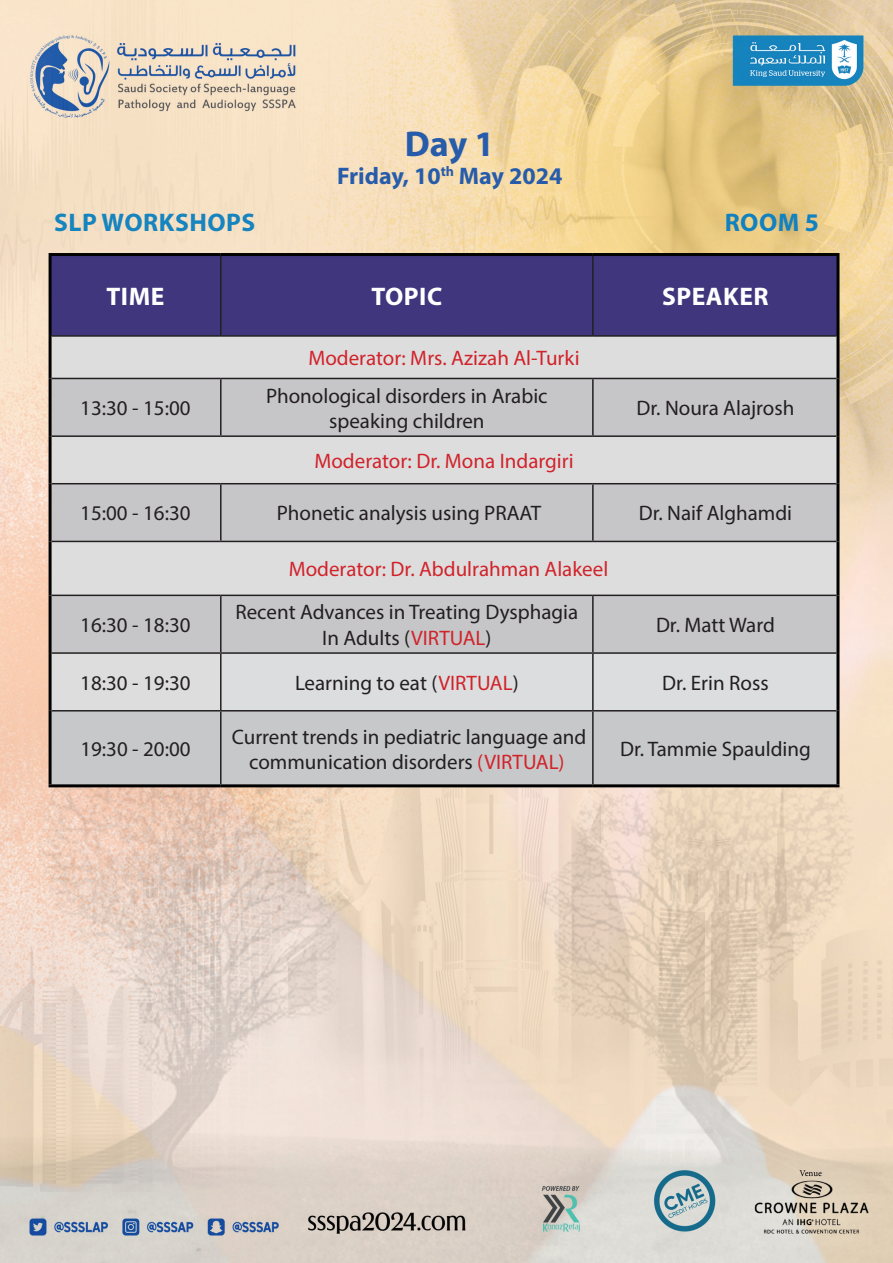
<style>
.page{position:relative;width:893px;height:1263px;background:#fff}
.page>*{position:absolute;margin:0;border:0;box-sizing:border-box;transform-origin:0 0}
.t1{font:700 36px "Myriad Pro";color:#275caa}
.t2{font:700 25.5px "Myriad Pro";letter-spacing:.02em;color:#fff}
.t3{font:700 25.5px "Myriad Pro";letter-spacing:.02em;color:#1584bf}
.t4{font:700 25.5px "Myriad Pro";color:#1281c0}
.t5{font:700 24px "Myriad Pro";color:#275caa}
.t6{font:21px/25.2px "Myriad Pro";color:#231f20;text-align:center}
.t7{font:21px "Myriad Pro";color:#d1232a}
.s1{color:#d1232a}
</style>
<div class="page">
<img style="left:0;top:0;width:893px;height:1263px">
<div style="left:52px;top:256px;width:784px;height:79px;background:#3f367e"></div>
<div style="left:50px;top:336px;width:788px;height:42px;background:#ddddde"></div>
<div style="left:52px;top:379px;width:784px;height:56px;background:#c6c6c8"></div>
<div style="left:50px;top:436px;width:788px;height:48px;background:#ddddde"></div>
<div style="left:52px;top:484px;width:784px;height:57px;background:#c6c6c8"></div>
<div style="left:50px;top:541px;width:788px;height:54px;background:#ddddde"></div>
<div style="left:52px;top:596px;width:784px;height:56px;background:#c6c6c8"></div>
<div style="left:50px;top:653px;width:171px;height:58px;background:#ddddde"></div>
<div style="left:222px;top:654px;width:614px;height:56px;background:#dcdddf"></div>
<div style="left:52px;top:711px;width:784px;height:73px;background:#c7c8ca"></div>
<hr style="left:49px;top:253px;width:172px;height:3px;background:#000">
<hr style="left:49px;top:256px;width:3px;height:80px;background:#000">
<hr style="left:221px;top:253px;width:372px;height:3px;background:#000">
<hr style="left:593px;top:253px;width:246px;height:3px;background:#000">
<hr style="left:836px;top:256px;width:3px;height:80px;background:#000">
<hr style="left:49px;top:336px;width:3px;height:42px;background:#000">
<hr style="left:836px;top:336px;width:3px;height:42px;background:#000">
<hr style="left:49px;top:378px;width:3px;height:58px;background:#000">
<hr style="left:836px;top:378px;width:3px;height:58px;background:#000">
<hr style="left:49px;top:436px;width:3px;height:48px;background:#000">
<hr style="left:836px;top:436px;width:3px;height:48px;background:#000">
<hr style="left:49px;top:484px;width:3px;height:57px;background:#000">
<hr style="left:836px;top:484px;width:3px;height:57px;background:#000">
<hr style="left:49px;top:541px;width:3px;height:54px;background:#000">
<hr style="left:836px;top:541px;width:3px;height:54px;background:#000">
<hr style="left:49px;top:595px;width:3px;height:58px;background:#000">
<hr style="left:836px;top:595px;width:3px;height:58px;background:#000">
<hr style="left:49px;top:653px;width:3px;height:58px;background:#000">
<hr style="left:836px;top:653px;width:3px;height:58px;background:#000">
<hr style="left:49px;top:711px;width:3px;height:73px;background:#000">
<hr style="left:836px;top:711px;width:3px;height:73px;background:#000">
<hr style="left:49px;top:784px;width:172px;height:3px;background:#000">
<hr style="left:221px;top:784px;width:372px;height:3px;background:#000">
<hr style="left:593px;top:784px;width:246px;height:3px;background:#000">
<hr style="left:220px;top:256px;width:2px;height:79px;background:#231f20">
<hr style="left:592px;top:256px;width:2px;height:79px;background:#231f20">
<hr style="left:52px;top:335px;width:169px;height:2px;background:#231f20">
<hr style="left:221px;top:335px;width:372px;height:2px;background:#231f20">
<hr style="left:593px;top:335px;width:243px;height:2px;background:#231f20">
<hr style="left:52px;top:378px;width:169px;height:1px;background:#231f20">
<hr style="left:221px;top:378px;width:372px;height:1px;background:#231f20">
<hr style="left:220px;top:379px;width:2px;height:56px;background:#231f20">
<hr style="left:593px;top:378px;width:243px;height:1px;background:#231f20">
<hr style="left:592px;top:379px;width:2px;height:56px;background:#231f20">
<hr style="left:52px;top:435px;width:169px;height:2px;background:#231f20">
<hr style="left:221px;top:435px;width:372px;height:2px;background:#231f20">
<hr style="left:593px;top:435px;width:243px;height:2px;background:#231f20">
<hr style="left:52px;top:483px;width:169px;height:1px;background:#231f20">
<hr style="left:221px;top:483px;width:372px;height:1px;background:#231f20">
<hr style="left:220px;top:484px;width:2px;height:57px;background:#231f20">
<hr style="left:593px;top:483px;width:243px;height:1px;background:#231f20">
<hr style="left:592px;top:484px;width:2px;height:57px;background:#231f20">
<hr style="left:52px;top:541px;width:169px;height:1px;background:#231f20">
<hr style="left:221px;top:541px;width:372px;height:1px;background:#231f20">
<hr style="left:593px;top:541px;width:243px;height:1px;background:#231f20">
<hr style="left:52px;top:595px;width:169px;height:1px;background:#231f20">
<hr style="left:221px;top:595px;width:372px;height:1px;background:#231f20">
<hr style="left:220px;top:596px;width:2px;height:56px;background:#231f20">
<hr style="left:593px;top:595px;width:243px;height:1px;background:#231f20">
<hr style="left:592px;top:596px;width:2px;height:56px;background:#231f20">
<hr style="left:52px;top:652px;width:169px;height:2px;background:#231f20">
<hr style="left:221px;top:652px;width:372px;height:2px;background:#231f20">
<hr style="left:220px;top:654px;width:2px;height:56px;background:#231f20">
<hr style="left:593px;top:652px;width:243px;height:2px;background:#231f20">
<hr style="left:592px;top:654px;width:2px;height:56px;background:#231f20">
<hr style="left:52px;top:710px;width:169px;height:1px;background:#231f20">
<hr style="left:221px;top:710px;width:372px;height:1px;background:#231f20">
<hr style="left:220px;top:711px;width:2px;height:73px;background:#231f20">
<hr style="left:593px;top:710px;width:243px;height:1px;background:#231f20">
<hr style="left:592px;top:711px;width:2px;height:73px;background:#231f20">
<h1 class="t1" style="left:405px;top:120px;width:91px">Day 1</h1>
<p class="t5" style="left:337px;top:161px;width:227px">Friday, 10<sup>th</sup> May 2024</p>
<p class="t3" style="left:54px;top:206px;width:203px">SLP WORKSHOPS</p>
<p class="t4" style="left:725px;top:206px;width:96px">ROOM 5</p>
<p class="t2" style="left:106px;top:280px;width:59px">TIME</p>
<p class="t2" style="left:371px;top:280px;width:72px">TOPIC</p>
<p class="t2" style="left:662px;top:280px;width:108px">SPEAKER</p>
<p class="t6" style="left:80px;top:395px;width:112px">13:30 - 15:00</p>
<p class="t7" style="left:308px;top:345px;width:273px">Moderator: Mrs. Azizah Al-Turki</p>
<p class="t6" style="left:266px;top:383px;width:283px">Phonological disorders in Arabic speaking children</p>
<p class="t7" style="left:314px;top:448px;width:261px">Moderator: Dr. Mona Indargiri</p>
<p class="t6" style="left:636px;top:395px;width:159px">Dr. Noura Alajrosh</p>
<p class="t6" style="left:80px;top:500px;width:112px">15:00 - 16:30</p>
<p class="t6" style="left:277px;top:500px;width:266px">Phonetic analysis using PRAAT</p>
<p class="t6" style="left:639px;top:500px;width:155px">Dr. Naif Alghamdi</p>
<p class="t7" style="left:289px;top:556px;width:321px">Moderator: Dr. Abdulrahman Alakeel</p>
<p class="t6" style="left:80px;top:612px;width:112px">16:30 - 18:30</p>
<p class="t6" style="left:235px;top:599px;width:344px">Recent Advances in Treating Dysphagia<br>In Adults (<span class="s1">VIRTUAL</span>)</p>
<p class="t6" style="left:656px;top:612px;width:120px">Dr. Matt Ward</p>
<p class="t6" style="left:80px;top:670px;width:112px">18:30 - 19:30</p>
<p class="t6" style="left:295px;top:670px;width:225px">Learning to eat (<span class="s1">VIRTUAL</span>)</p>
<p class="t6" style="left:662px;top:670px;width:108px">Dr. Erin Ross</p>
<p class="t6" style="left:80px;top:736px;width:112px">19:30 - 20:00</p>
<p class="t6" style="left:232px;top:724px;width:356px">Current trends in pediatric language and communication disorders <span class="s1">(VIRTUAL)</span></p>
<p class="t6" style="left:620px;top:736px;width:192px">Dr. Tammie Spaulding</p>
</div>
